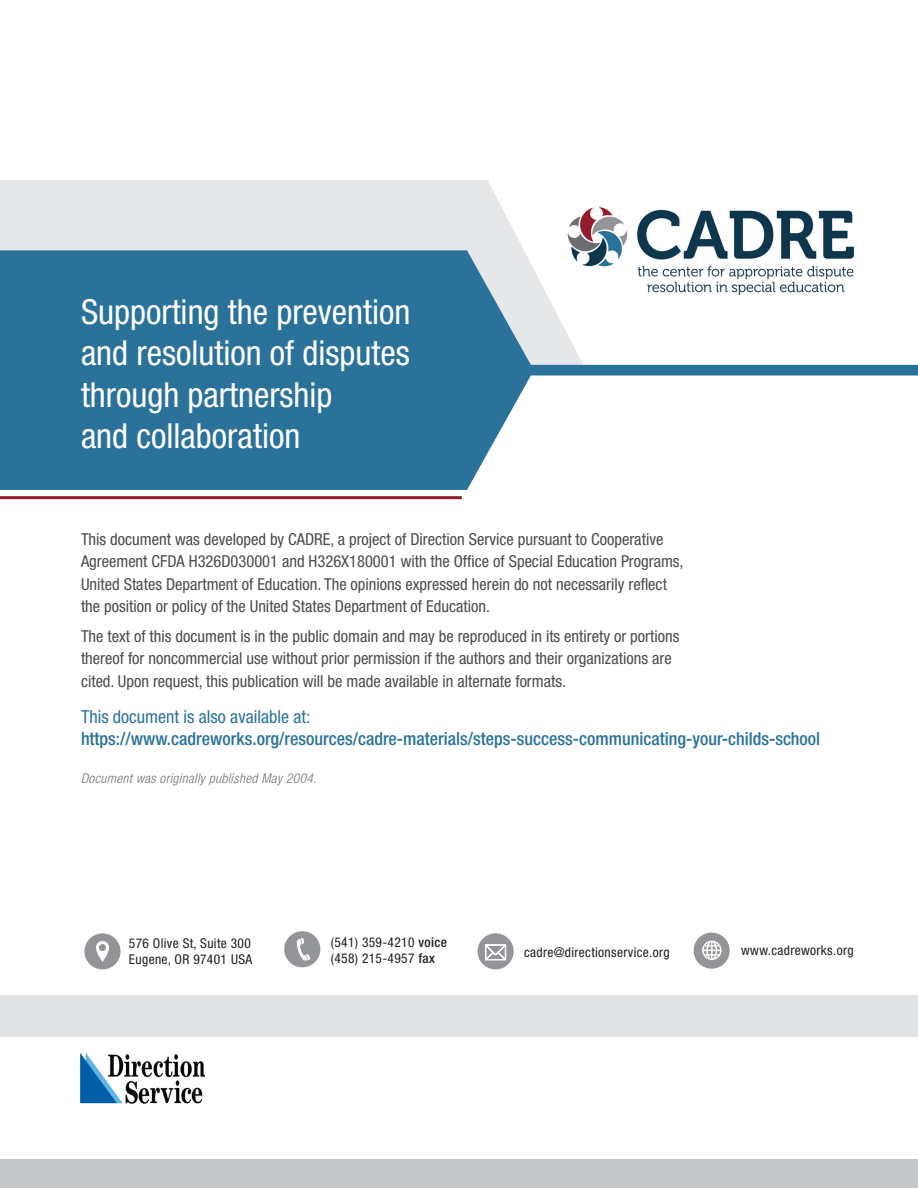
<style>
.page{position:relative;width:918px;height:1188px;background:#fff}
.page>*{position:absolute;margin:0;border:0;box-sizing:border-box;transform-origin:0 0}
.t1{font:condensed 34.5px/41.4px "Helvetica Neue";color:#fff}
.t2{font:500 condensed 18px "Helvetica Neue";color:#2b729a}
.t3{font:condensed 18px "Helvetica Neue";color:#2b729a}
.t4{font:condensed 16.5px/22.5px "Helvetica Neue";color:#4b4c4d}
.t5{font:condensed 13.5px/16.2px "Helvetica Neue";letter-spacing:.025em;color:#231f20}
.t6{font:italic 300 condensed 13.5px "Helvetica Neue";letter-spacing:.025em;color:#717275}
.s1{font-weight:500}
</style>
<div class="page">
<div style="left:0;top:1160px;width:918px;height:28px;background:#c7c8ca"></div>
<div style="left:0;top:996px;width:918px;height:41px;background:#e1e2e4"></div>
<hr style="left:0;top:496px;width:462px;height:3px;background:#931b30">
<div style="left:0;top:180px;width:524px;height:70px;background:#e6e7e9"></div>
<svg style="left:0;top:250px;width:918px;height:240px;fill:#2b729a"></svg>
<div style="left:84px;top:933px;width:37px;height:36px;background:#939598;border-radius:50%"></div>
<svg style="left:96px;top:941px;width:13px;height:21px"></svg>
<div style="left:284px;top:931px;width:36px;height:36px;background:#939598;border-radius:50%"></div>
<svg style="left:297px;top:938px;width:13px;height:23px"></svg>
<div style="left:478px;top:933px;width:36px;height:36px;background:#939598;border-radius:50%"></div>
<svg style="left:485px;top:944px;width:22px;height:17px"></svg>
<div style="left:694px;top:933px;width:36px;height:36px;background:#939598;border-radius:50%"></div>
<svg style="left:702px;top:941px;width:20px;height:19px"></svg>
<img style="left:556px;top:207px;width:323px;height:97px">
<img style="left:81px;top:1053px;width:123px;height:51px">
<h1 class="t1" style="left:81px;top:291px;width:331px">Supporting the prevention and resolution of disputes through partnership<br>and collaboration</h1>
<p class="t4" style="left:81px;top:528px;width:604px">This document was developed by CADRE, a project of Direction Service pursuant to Cooperative Agreement CFDA H326D030001 and H326X180001 with the Office of Special Education Programs, United States Department of Education. The opinions expressed herein do not necessarily reflect the position or policy of the United States Department of Education.</p>
<p class="t4" style="left:81px;top:624px;width:600px">The text of this document is in the public domain and may be reproduced in its entirety or portions thereof for noncommercial use without prior permission if the authors and their organizations are cited. Upon request, this publication will be made available in alternate formats.</p>
<p class="t3" style="left:81px;top:706px;width:231px">This document is also available at:</p>
<p class="t2" style="left:81px;top:728px;width:741px">https://www.cadreworks.org/resources/cadre-materials/steps-success-communicating-your-childs-school</p>
<p class="t6" style="left:81px;top:770px;width:237px">Document was originally published May 2004.</p>
<p class="t5" style="left:129px;top:935px;width:125px">576 Olive St, Suite 300<br>Eugene, OR 97401 USA</p>
<p class="t5" style="left:331px;top:934px;width:118px">(541) 359-4210 <span class="s1">voice </span>(458) 215-4957 <span class="s1">fax</span></p>
<p class="t5" style="left:524px;top:944px;width:147px">cadre@directionservice.org</p>
<p class="t5" style="left:741px;top:942px;width:114px">www.cadreworks.org</p>
</div>
